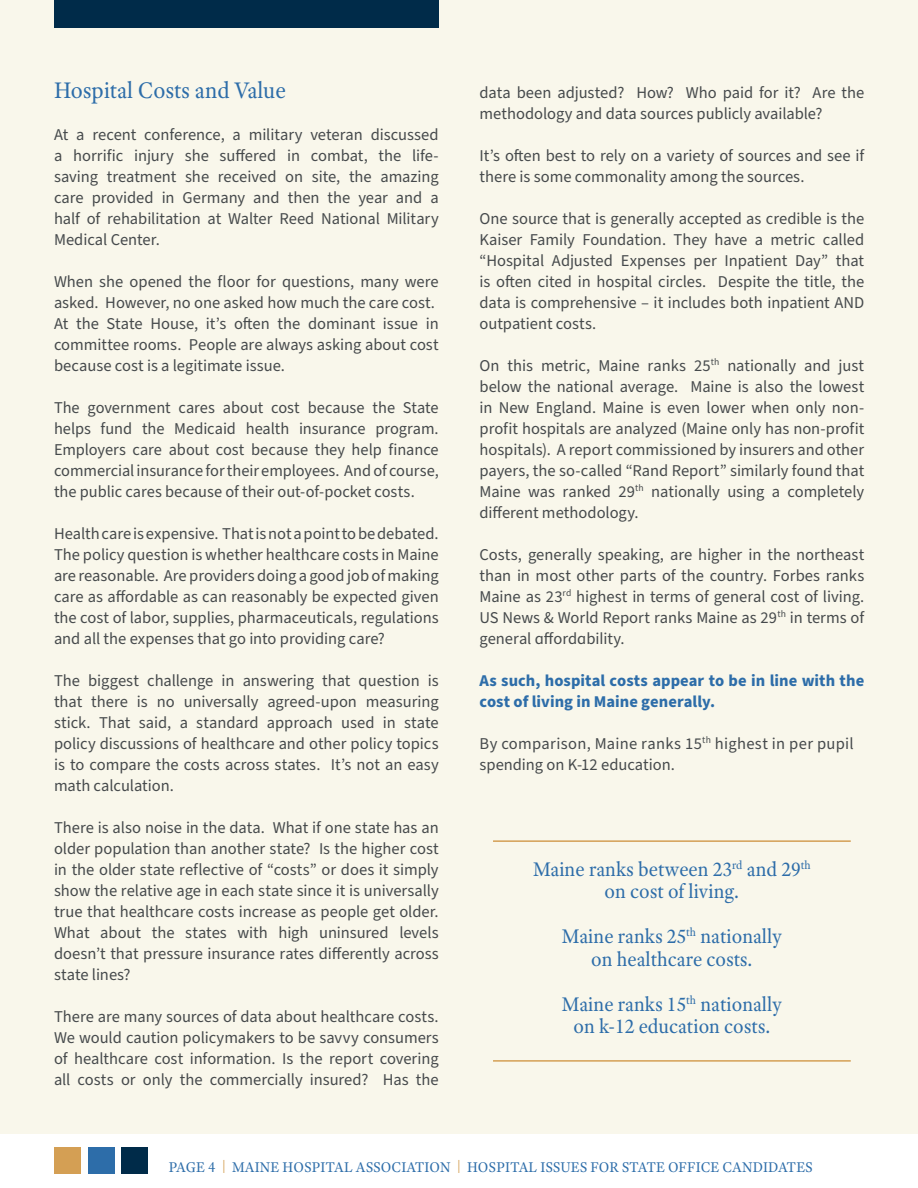
<style>
.page{position:relative;width:918px;height:1188px;background:#fff}
.page>*{position:absolute;margin:0;border:0;box-sizing:border-box;transform-origin:0 0}
.t1{font:24px "Adobe Text Pro";color:#2d6da9;scale:.95 1}
.t2{font:21px/22.5px "Adobe Text Pro";color:#2d6da9;text-align:center;scale:.95 1}
.t3{font:16.5px/21px "Source Sans Pro";color:#464a4c;text-align:justify}
.t4{font:700 16.5px/21px "Source Sans Pro";letter-spacing:.005em;color:#2d6da9}
.t5{font:15px "Adobe Text Pro";color:#2d6da9;scale:.95 1}
.s1{font-family:"Source Sans Pro";font-weight:300;font-size:19.8px;color:#d49f54}
</style>
<div class="page">
<div style="left:0;top:0;width:918px;height:1134px;background:#f9f7eb"></div>
<div style="left:54px;top:1148px;width:27px;height:26px;background:#d49f54"></div>
<div style="left:122px;top:1148px;width:26px;height:26px;background:#002b49"></div>
<div style="left:88px;top:1148px;width:27px;height:26px;background:#2d6da9"></div>
<hr style="left:493px;top:840px;width:358px;height:2px;background:#d49f54">
<hr style="left:493px;top:1060px;width:358px;height:2px;background:#d49f54">
<div style="left:54px;top:0;width:385px;height:28px;background:#002b49"></div>
<h1 class="t1" style="left:54px;top:75px;width:246px">Hospital Costs and Value</h1>
<p class="t3" style="left:54px;top:125px;width:386px">At a recent conference, a military veteran discussed a horrific injury she suffered in combat, the life&shy;saving treatment she received on site, the amazing care provided in Germany and then the year and a half of rehabilitation at Walter Reed National Military Medical Center.</p>
<p class="t3" style="left:54px;top:272px;width:386px;text-align:left">When she opened the floor for questions, many were asked. However, no one asked how much the care cost.<br>At the State House, it’s often the dominant issue in committee rooms. People are always asking about cost because cost is a legitimate issue.</p>
<p class="t3" style="left:54px;top:398px;width:386px">The government cares about cost because the State helps fund the Medicaid health insurance program.<br>Employers care about cost because they help finance commercial insurance for their employees. And of course, the public cares because of their out-of-pocket costs.</p>
<p class="t3" style="left:54px;top:524px;width:386px">Health care is expensive. That is not a point to be debated.<br>The policy question is whether healthcare costs in Maine are reasonable. Are providers doing a good job of making care as affordable as can reasonably be expected given the cost of labor, supplies, pharmaceuticals, regulations and all the expenses that go into providing care?</p>
<p class="t3" style="left:54px;top:671px;width:386px">The biggest challenge in answering that question is that there is no universally agreed-upon measuring stick. That said, a standard approach used in state policy discussions of healthcare and other policy topics is to compare the costs across states. It’s not an easy math calculation.</p>
<p class="t3" style="left:54px;top:818px;width:386px">There is also noise in the data. What if one state has an older population than another state? Is the higher cost in the older state reflective of “costs” or does it simply show the relative age in each state since it is universally true that healthcare costs increase as people get older.<br>What about the states with high uninsured levels doesn’t that pressure insurance rates differently across state lines?</p>
<p class="t3" style="left:54px;top:1007px;width:386px">There are many sources of data about healthcare costs.<br>We would caution policymakers to be savvy consumers of healthcare cost information. Is the report covering all costs or only the commercially insured? Has the</p>
<p class="t3" style="left:480px;top:82px;width:386px">data been adjusted? How? Who paid for it? Are the methodology and data sources publicly available?</p>
<p class="t3" style="left:480px;top:145px;width:386px">It’s often best to rely on a variety of sources and see if there is some commonality among the sources.</p>
<p class="t3" style="left:480px;top:208px;width:386px">One source that is generally accepted as credible is the Kaiser Family Foundation. They have a metric called “Hospital Adjusted Expenses per Inpatient Day” that is often cited in hospital circles. Despite the title, the data is comprehensive – it includes both inpatient AND outpatient costs.</p>
<p class="t3" style="left:480px;top:355px;width:386px">On this metric, Maine ranks 25<sup>th</sup> nationally and just below the national average. Maine is also the lowest in New England. Maine is even lower when only non&shy;profit hospitals are analyzed (Maine only has non-profit hospitals). A report commissioned by insurers and other payers, the so-called “Rand Report” similarly found that Maine was ranked 29<sup>th</sup> nationally using a completely different methodology.</p>
<p class="t3" style="left:480px;top:544px;width:386px">Costs, generally speaking, are higher in the northeast than in most other parts of the country. Forbes ranks Maine as 23<sup>rd</sup> highest in terms of general cost of living.<br>US News &amp; World Report ranks Maine as 29<sup>th</sup> in terms of general affordability.</p>
<p class="t4" style="left:480px;top:670px;width:386px">As such, hospital costs appear to be in line with the cost of living in Maine generally.</p>
<p class="t3" style="left:480px;top:733px;width:376px">By comparison, Maine ranks 15<sup>th</sup> highest in per pupil spending on K-12 education.</p>
<p class="t2" style="left:533px;top:857px;width:294px">Maine ranks between 23<sup>rd</sup> and 29<sup>th </sup>on cost of living.</p>
<p class="t2" style="left:562px;top:925px;width:233px">Maine ranks 25<sup>th</sup> nationally on healthcare costs.</p>
<p class="t2" style="left:562px;top:992px;width:233px">Maine ranks 15<sup>th</sup> nationally on k-12 education costs.</p>
<p class="t5" style="left:169px;top:1158px;width:680px">PAGE 4 <span class="s1">I</span> MAINE HOSPITAL ASSOCIATION <span class="s1">I</span> HOSPITAL ISSUES FOR STATE OFFICE CANDIDATES</p>
</div>
